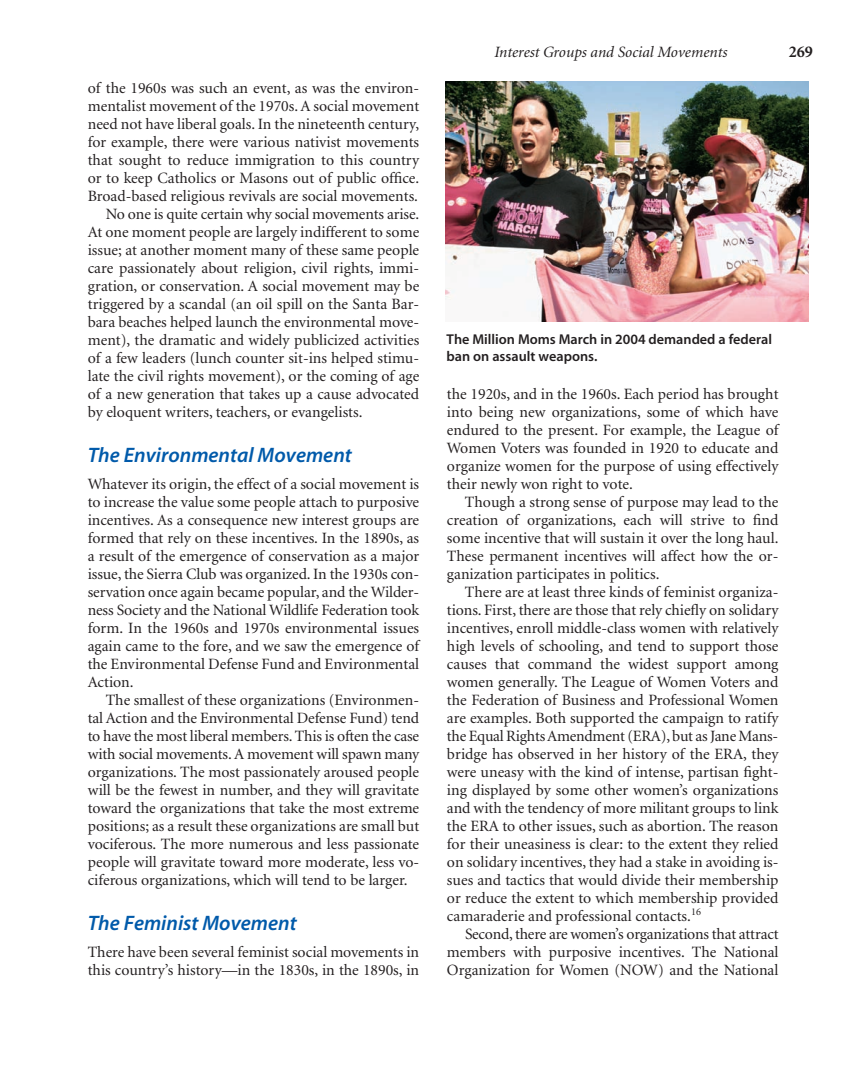
<style>
.page{position:relative;width:864px;height:1080px;background:#fff}
.page>*{position:absolute;margin:0;border:0;box-sizing:border-box;transform-origin:0 0}
.t1{font:21px "Myriad Sem Itl";color:#015aaa}
.t2{font:700 16.5px "Minion";color:#231f20}
.t3{font:15.75px/18px "Minion";color:#231f20}
.t4{font:italic 15.75px "Minion";color:#231f20}
.t5{font:14.25px/16.5px "Myriad Sem";color:#231f20}
</style>
<div class="page">
<img style="left:446px;top:81px;width:363px;height:240px">
<p class="t3" style="left:88px;top:80px;width:333px">of the 1960s was such an event, as was the environ-</p>
<p class="t3" style="left:88px;top:98px;width:333px">mentalist movement of the 1970s. A social movement</p>
<p class="t3" style="left:88px;top:116px;width:333px">need not have liberal goals. In the nineteenth century,</p>
<p class="t3" style="left:88px;top:134px;width:333px">for example, there were various nativist movements</p>
<p class="t3" style="left:88px;top:152px;width:333px">that sought to reduce immigration to this country</p>
<p class="t3" style="left:88px;top:170px;width:333px">or to keep Catholics or Masons out of public office.</p>
<p class="t3" style="left:88px;top:188px;width:332px">Broad-based religious revivals are social movements.</p>
<p class="t3" style="left:106px;top:206px;width:315px">No one is quite certain why social movements arise.</p>
<p class="t3" style="left:88px;top:224px;width:333px">At one moment people are largely indifferent to some</p>
<p class="t3" style="left:88px;top:242px;width:333px">issue; at another moment many of these same people</p>
<p class="t3" style="left:88px;top:260px;width:333px">care passionately about religion, civil rights, immi-</p>
<p class="t3" style="left:88px;top:278px;width:333px">gration, or conservation. A social movement may be</p>
<p class="t3" style="left:88px;top:296px;width:333px">triggered by a scandal (an oil spill on the Santa Bar-</p>
<p class="t3" style="left:88px;top:314px;width:333px">bara beaches helped launch the environmental move-</p>
<p class="t3" style="left:88px;top:332px;width:333px">ment), the dramatic and widely publicized activities</p>
<p class="t3" style="left:88px;top:350px;width:333px">of a few leaders (lunch counter sit-ins helped stimu-</p>
<p class="t3" style="left:88px;top:368px;width:333px">late the civil rights movement), or the coming of age</p>
<p class="t3" style="left:88px;top:386px;width:333px">of a new generation that takes up a cause advocated</p>
<p class="t3" style="left:88px;top:404px;width:276px">by eloquent writers, teachers, or evangelists.</p>
<p class="t1" style="left:88px;top:447px;width:266px">The Environmental Movement</p>
<p class="t3" style="left:88px;top:476px;width:333px">Whatever its origin, the effect of a social movement is</p>
<p class="t3" style="left:88px;top:494px;width:333px">to increase the value some people attach to purposive</p>
<p class="t3" style="left:88px;top:512px;width:333px">incentives. As a consequence new interest groups are</p>
<p class="t3" style="left:88px;top:530px;width:333px">formed that rely on these incentives. In the 1890s, as</p>
<p class="t3" style="left:88px;top:548px;width:333px">a result of the emergence of conservation as a major</p>
<p class="t3" style="left:88px;top:566px;width:333px">issue, the Sierra Club was organized. In the 1930s con-</p>
<p class="t3" style="left:88px;top:584px;width:333px">servation once again became popular, and the Wilder-</p>
<p class="t3" style="left:88px;top:602px;width:333px">ness Society and the National Wildlife Federation took</p>
<p class="t3" style="left:88px;top:620px;width:333px">form. In the 1960s and 1970s environmental issues</p>
<p class="t3" style="left:88px;top:638px;width:333px">again came to the fore, and we saw the emergence of</p>
<p class="t3" style="left:88px;top:656px;width:333px">the Environmental Defense Fund and Environmental</p>
<p class="t3" style="left:88px;top:674px;width:47px">Action.</p>
<p class="t3" style="left:106px;top:692px;width:315px">The smallest of these organizations (Environmen-</p>
<p class="t3" style="left:88px;top:710px;width:333px">tal Action and the Environmental Defense Fund) tend</p>
<p class="t3" style="left:88px;top:728px;width:333px">to have the most liberal members. This is often the case</p>
<p class="t3" style="left:88px;top:746px;width:333px">with social movements. A movement will spawn many</p>
<p class="t3" style="left:88px;top:764px;width:333px">organizations. The most passionately aroused people</p>
<p class="t3" style="left:88px;top:782px;width:333px">will be the fewest in number, and they will gravitate</p>
<p class="t3" style="left:88px;top:800px;width:333px">toward the organizations that take the most extreme</p>
<p class="t3" style="left:88px;top:818px;width:333px">positions; as a result these organizations are small but</p>
<p class="t3" style="left:88px;top:836px;width:333px">vociferous. The more numerous and less passionate</p>
<p class="t3" style="left:88px;top:854px;width:333px">people will gravitate toward more moderate, less vo-</p>
<p class="t3" style="left:88px;top:872px;width:321px">ciferous organizations, which will tend to be larger.</p>
<p class="t1" style="left:88px;top:915px;width:211px">The Feminist Movement</p>
<p class="t3" style="left:88px;top:944px;width:333px">There have been several feminist social movements in this country’s history—in the 1830s, in the 1890s, in</p>
<p class="t4" style="left:494px;top:46px;width:235px">Interest Groups and Social Movements</p>
<p class="t2" style="left:789px;top:45px;width:26px">269</p>
<p class="t5" style="left:447px;top:333px;width:327px">The Million Moms March in 2004 demanded a federal ban on assault weapons.</p>
<p class="t3" style="left:447px;top:386px;width:333px">the 1920s, and in the 1960s. Each period has brought</p>
<p class="t3" style="left:447px;top:404px;width:333px">into being new organizations, some of which have</p>
<p class="t3" style="left:447px;top:422px;width:333px">endured to the present. For example, the League of</p>
<p class="t3" style="left:447px;top:440px;width:333px">Women Voters was founded in 1920 to educate and</p>
<p class="t3" style="left:447px;top:458px;width:333px">organize women for the purpose of using effectively</p>
<p class="t3" style="left:447px;top:476px;width:187px">their newly won right to vote.</p>
<p class="t3" style="left:465px;top:494px;width:315px">Though a strong sense of purpose may lead to the</p>
<p class="t3" style="left:447px;top:512px;width:333px">creation of organizations, each will strive to find</p>
<p class="t3" style="left:447px;top:530px;width:333px">some incentive that will sustain it over the long haul.</p>
<p class="t3" style="left:447px;top:548px;width:333px">These permanent incentives will affect how the or-</p>
<p class="t3" style="left:447px;top:566px;width:214px">ganization participates in politics.</p>
<p class="t3" style="left:465px;top:584px;width:315px">There are at least three kinds of feminist organiza-</p>
<p class="t3" style="left:447px;top:602px;width:333px">tions. First, there are those that rely chiefly on solidary</p>
<p class="t3" style="left:447px;top:620px;width:333px">incentives, enroll middle-class women with relatively</p>
<p class="t3" style="left:447px;top:638px;width:333px">high levels of schooling, and tend to support those</p>
<p class="t3" style="left:447px;top:656px;width:333px">causes that command the widest support among</p>
<p class="t3" style="left:447px;top:674px;width:333px">women generally. The League of Women Voters and</p>
<p class="t3" style="left:447px;top:692px;width:333px">the Federation of Business and Professional Women</p>
<p class="t3" style="left:447px;top:710px;width:333px">are examples. Both supported the campaign to ratify</p>
<p class="t3" style="left:447px;top:728px;width:333px">the Equal Rights Amendment (ERA), but as Jane Mans-</p>
<p class="t3" style="left:447px;top:746px;width:333px">bridge has observed in her history of the ERA, they</p>
<p class="t3" style="left:447px;top:764px;width:333px">were uneasy with the kind of intense, partisan fight-</p>
<p class="t3" style="left:447px;top:782px;width:333px">ing displayed by some other women’s organizations</p>
<p class="t3" style="left:447px;top:800px;width:333px">and with the tendency of more militant groups to link</p>
<p class="t3" style="left:447px;top:818px;width:333px">the ERA to other issues, such as abortion. The reason</p>
<p class="t3" style="left:447px;top:836px;width:333px">for their uneasiness is clear: to the extent they relied</p>
<p class="t3" style="left:447px;top:854px;width:333px">on solidary incentives, they had a stake in avoiding is-</p>
<p class="t3" style="left:447px;top:872px;width:333px">sues and tactics that would divide their membership</p>
<p class="t3" style="left:447px;top:890px;width:333px">or reduce the extent to which membership provided</p>
<p class="t3" style="left:447px;top:908px;width:256px">camaraderie and professional contacts.<sup>16</sup></p>
<p class="t3" style="left:465px;top:926px;width:315px">Second, there are women’s organizations that attract</p>
<p class="t3" style="left:447px;top:944px;width:333px">members with purposive incentives. The National</p>
<p class="t3" style="left:447px;top:962px;width:333px">Organization for Women (NOW) and the National</p>
</div>
